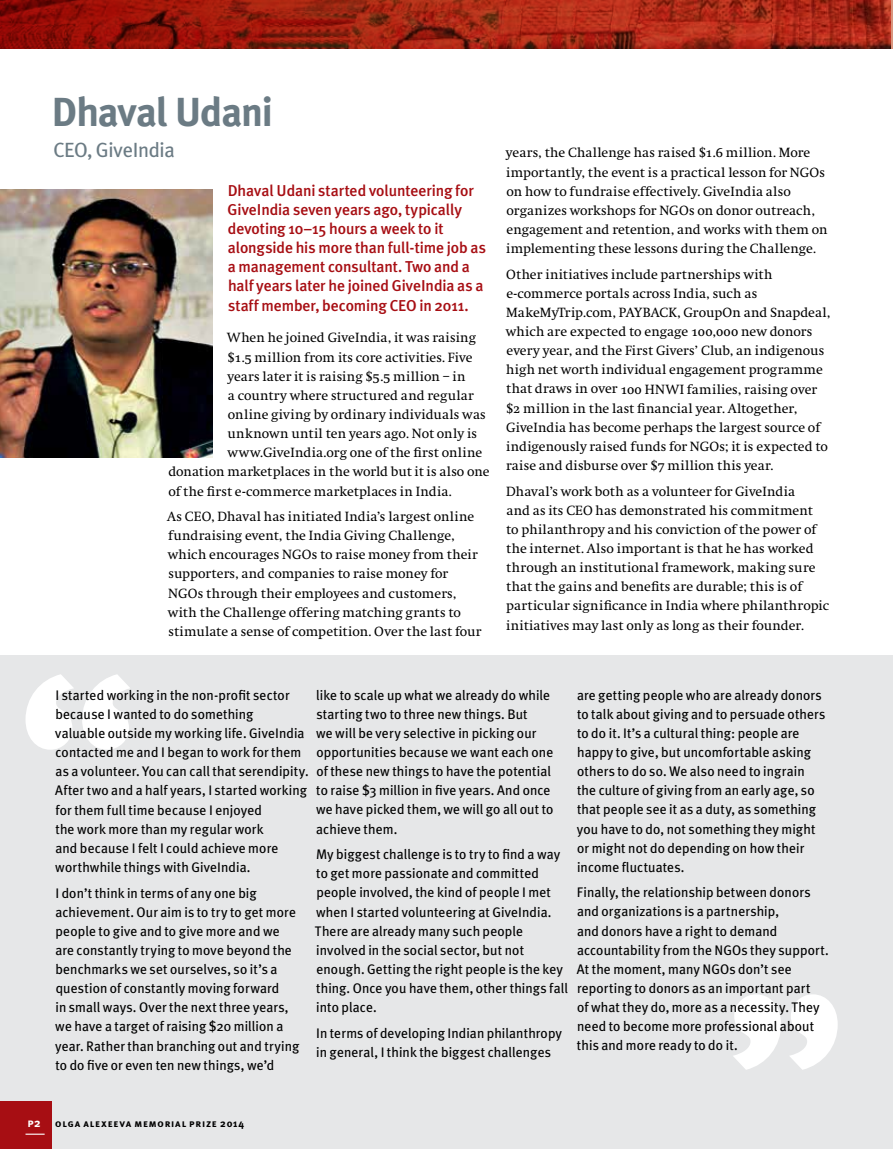
<style>
.page{position:relative;width:893px;height:1149px;background:#fff}
.page>*{position:absolute;margin:0;border:0;box-sizing:border-box;transform-origin:0 0}
.t1{font:700 40.5px "Meta Plus";letter-spacing:-.025em;color:#6b7b84}
.t2{font:20.55px "Meta Plus";letter-spacing:-.02em;color:#6b7b84}
.t3{font:500 15.75px/19px "Meta Plus";letter-spacing:-.005em;color:#a70e13}
.t4{font:13.8px/19px "Meta Plus";letter-spacing:.01em;color:#000}
.t5{font:13.8px/19px "Swift";letter-spacing:.005em;color:#000}
.t6{font:10.5px "Meta Plus Bold Caps";letter-spacing:.075em;color:#000}
.s1{font-family:"Swift SCEF"}
.s2{font-size:12px;color:#fff}
.s3{font-family:"Meta Plus";font-weight:700;font-size:12px;color:#fff}
.s4{font-family:"Meta Plus";font-weight:700}
</style>
<div class="page">
<svg style="left:0;top:0;width:892px;height:49px;background:#9c2011"></svg>
<hr style="left:892px;top:0;width:1px;height:49px;background:#d9947d">
<div style="left:0;top:655px;width:893px;height:493px;background:#e6e7e8"></div>
<svg style="left:26px;top:674px;width:104px;height:75px"></svg>
<svg style="left:733px;top:994px;width:105px;height:75px"></svg>
<img style="left:0;top:189px;width:213px;height:268px">
<div style="left:0;top:1101px;width:51px;height:47px;background:#a70e13"></div>
<svg style="left:26px;top:1133px;width:19px;height:1px"></svg>
<h1 class="t1" style="left:52px;top:88px;width:223px">Dhaval Udani</h1>
<h2 class="t2" style="left:53px;top:138px;width:123px">CEO, GiveIndia</h2>
<p class="t3" style="left:228px;top:180px;width:260px">Dhaval Udani started volunteering for GiveIndia seven years ago, typically devoting 10–15 hours a week to it alongside his more than full‑time job as a management consultant. Two and a half years later he joined GiveIndia as a staff member, becoming CEO in 2011.</p>
<p class="t5" style="left:227px;top:328px;width:250px">When he joined GiveIndia, it was raising</p>
<p class="t5" style="left:228px;top:348px;width:246px">$<span class="s1">1</span>.<span class="s1">5</span> million from its core activities. Five</p>
<p class="t5" style="left:227px;top:367px;width:240px">years later it is raising $<span class="s1">5</span>.<span class="s1">5</span> million – in</p>
<p class="t5" style="left:228px;top:386px;width:248px">a country where structured and regular</p>
<p class="t5" style="left:228px;top:405px;width:259px">online giving by ordinary individuals was</p>
<p class="t5" style="left:228px;top:424px;width:251px">unknown until ten years ago. Not only is</p>
<p class="t5" style="left:227px;top:443px;width:256px">www.GiveIndia.org one of the first online</p>
<p class="t5" style="left:168px;top:462px;width:323px">donation marketplaces in the world but it is also one</p>
<p class="t5" style="left:168px;top:481px;width:285px">of the first e‑commerce marketplaces in India.</p>
<p class="t5" style="left:167px;top:507px;width:316px">As CEO, Dhaval has initiated India’s largest online fundraising event, the India Giving Challenge, which encourages NGOs to raise money from their supporters, and companies to raise money for NGOs through their employees and customers, with the Challenge offering matching grants to stimulate a sense of competition. Over the last four</p>
<p class="t5" style="left:506px;top:144px;width:323px">years, the Challenge has raised $<span class="s1">1</span>.<span class="s1">6</span> million. More importantly, the event is a practical lesson for NGOs on how to fundraise effectively. GiveIndia also organizes workshops for NGOs on donor outreach, engagement and retention, and works with them on implementing these lessons during the Challenge.</p>
<p class="t5" style="left:506px;top:265px;width:326px">Other initiatives include partnerships with e‑commerce portals across India, such as MakeMyTrip.com, PAYBACK, GroupOn and Snapdeal, which are expected to engage <span class="s1">100</span>,<span class="s1">000</span> new donors every year, and the First Givers’ Club, an indigenous high net worth individual engagement programme that draws in over <span class="s1">100</span> HNWI families, raising over $<span class="s1">2</span> million in the last financial year. Altogether, GiveIndia has become perhaps the largest source of indigenously raised funds for NGOs; it is expected to raise and disburse over $<span class="s1">7</span> million this year.</p>
<p class="t5" style="left:506px;top:481px;width:324px">Dhaval’s work both as a volunteer for GiveIndia<br>and as its CEO has demonstrated his commitment<br>to philanthropy and his conviction of the power of the internet. Also important is that he has worked through an institutional framework, making sure that the gains and benefits are durable; this is of particular significance in India where philanthropic initiatives may last only as long as their founder.</p>
<p class="t4" style="left:316px;top:685px;width:239px">like to scale up what we already do while starting two to three new things. But<br>we will be very selective in picking our opportunities because we want each one of these new things to have the potential to raise $3 million in five years. And once we have picked them, we will go all out to achieve them.</p>
<p class="t4" style="left:315px;top:844px;width:255px">My biggest challenge is to try to find a way to get more passionate and committed people involved, the kind of people I met when I started volunteering at GiveIndia.<br>There are already many such people involved in the social sector, but not enough. Getting the right people is the key thing. Once you have them, other things fall into place.</p>
<p class="t4" style="left:316px;top:1022px;width:247px">In terms of developing Indian philanthropy in general, I think the biggest challenges</p>
<p class="t4" style="left:55px;top:685px;width:255px">I started working in the non‑profit sector because I wanted to do something<br>valuable outside my working life. GiveIndia contacted me and I began to work for them as a volunteer. You can call that serendipity.<br>After two and a half years, I started working for them full time because I enjoyed<br>the work more than my regular work<br>and because I felt I could achieve more worthwhile things with GiveIndia.</p>
<p class="t4" style="left:55px;top:882px;width:246px">I don’t think in terms of any one big achievement. Our aim is to try to get more people to give and to give more and we are constantly trying to move beyond the benchmarks we set ourselves, so it’s a question of constantly moving forward<br>in small ways. Over the next three years, we have a target of raising $20 million a year. Rather than branching out and trying to do five or even ten new things, we’d</p>
<p class="t4" style="left:577px;top:685px;width:250px">are getting people who are already donors to talk about giving and to persuade others to do it. It’s a cultural thing: people are happy to give, but uncomfortable asking others to do so. We also need to ingrain the culture of giving from an early age, so that people see it as a duty, as something you have to do, not something they might or might not do depending on how their income fluctuates.</p>
<p class="t4" style="left:577px;top:882px;width:253px">Finally, the relationship between donors and organizations is a partnership,<br>and donors have a right to demand accountability from the NGOs they support.<br>At the moment, many NGOs don’t see reporting to donors as an important part<br>of what they do, more as a necessity. They need to become more professional about this and more ready to do it.</p>
<p class="t6" style="left:27px;top:1117px;width:218px"><span class="s2">p</span><span class="s3">2</span> olga alexeeva memorial prize <span class="s4">2014</span></p>
</div>
